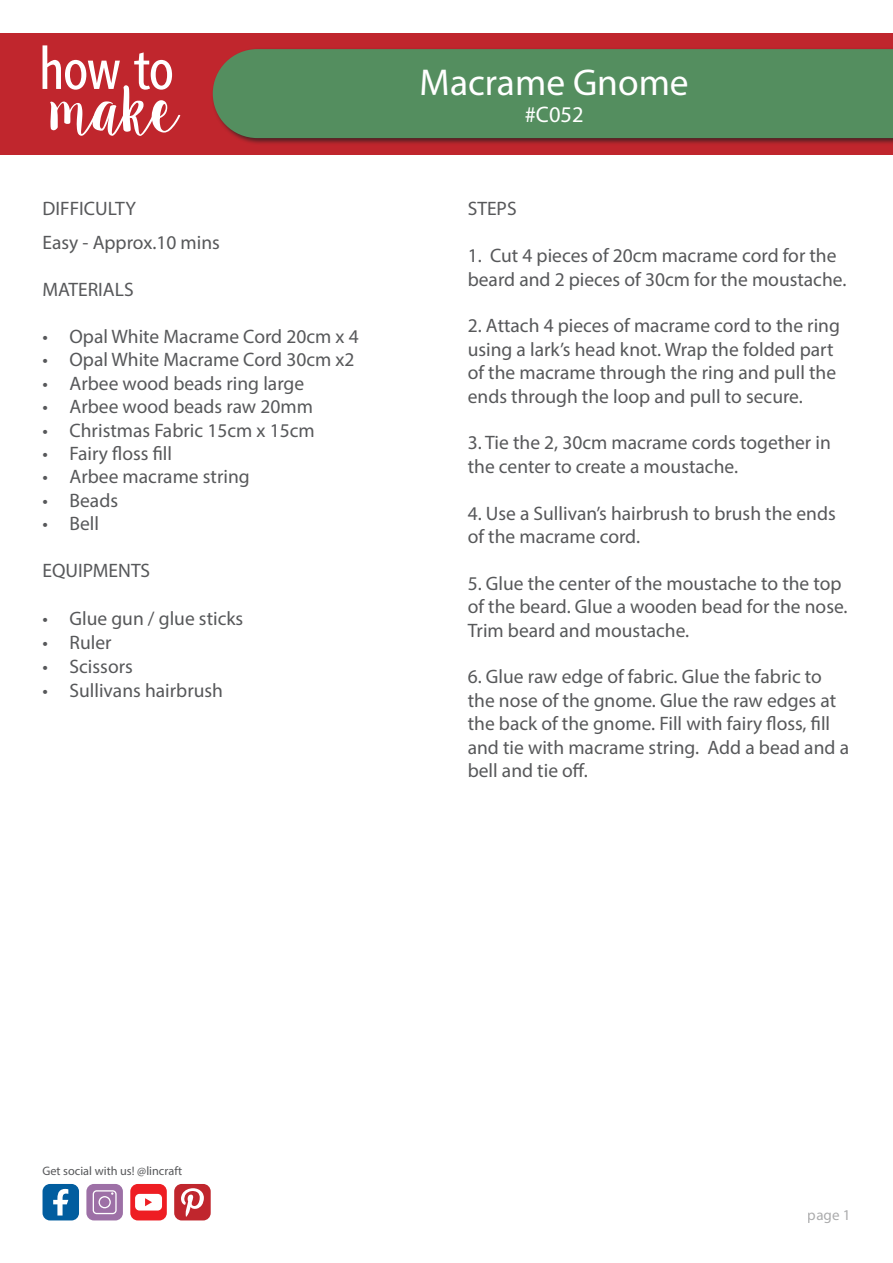
<style>
.page{position:relative;width:893px;height:1263px;background:#fff}
.page>*{position:absolute;margin:0;border:0;box-sizing:border-box;transform-origin:0 0}
.t1{font:37.5px "Myriad Pro";color:#fff}
.t2{font:22.5px "Myriad Pro";color:#fff}
.t3{font:19.5px/23.4px "Myriad Pro";color:#57585a}
.t4{font:15px "Myriad Pro";color:#57585a}
.t5{font:12.3px "Myriad Pro";color:#57585a}
</style>
<div class="page">
<div style="left:0;top:33px;width:893px;height:121px;background:#c0262d"></div>
<div style="left:211px;top:47px;width:682px;height:99px;background:#231f20;opacity:.75"></div>
<div style="left:213px;top:49px;width:680px;height:89px;background:#548e5f"></div>
<svg style="left:43px;top:45px;width:137px;height:91px"></svg>
<div style="left:43px;top:1184px;width:36px;height:36px;background:#015d9f;border-radius:8px"></div>
<svg style="left:53px;top:1189px;width:15px;height:26px"></svg>
<div style="left:86px;top:1184px;width:37px;height:36px;background:#9d70a6;border-radius:8px"></div>
<svg style="left:93px;top:1190px;width:24px;height:24px"></svg>
<div style="left:130px;top:1184px;width:37px;height:36px;background:#ee1d23;border-radius:8px"></div>
<div style="left:135px;top:1194px;width:27px;height:16px;background:#fff;border-radius:4px"></div>
<svg style="left:145px;top:1198px;width:7px;height:8px"></svg>
<div style="left:174px;top:1184px;width:37px;height:36px;background:#c0262d;border-radius:8px"></div>
<svg style="left:181px;top:1188px;width:23px;height:29px"></svg>
<p class="t3" style="left:43px;top:196px;width:95px">DIFFICULTY</p>
<p class="t3" style="left:43px;top:231px;width:179px">Easy - Approx.10 mins</p>
<p class="t3" style="left:43px;top:278px;width:93px">MATERIALS</p>
<p class="t3" style="left:43px;top:324px;width:318px">• Opal White Macrame Cord 20cm x 4</p>
<p class="t3" style="left:43px;top:348px;width:314px">• Opal White Macrame Cord 30cm x2</p>
<p class="t3" style="left:43px;top:371px;width:263px">• Arbee wood beads ring large</p>
<p class="t3" style="left:43px;top:395px;width:272px">• Arbee wood beads raw 20mm</p>
<p class="t3" style="left:43px;top:418px;width:274px">• Christmas Fabric 15cm x 15cm</p>
<p class="t3" style="left:43px;top:441px;width:131px">• Fairy floss fill</p>
<p class="t3" style="left:43px;top:465px;width:209px">• Arbee macrame string</p>
<p class="t3" style="left:43px;top:488px;width:77px">• Beads</p>
<p class="t3" style="left:43px;top:512px;width:58px">• Bell</p>
<p class="t3" style="left:43px;top:558px;width:109px">EQUIPMENTS</p>
<p class="t3" style="left:43px;top:606px;width:202px">• Glue gun / glue sticks</p>
<p class="t3" style="left:43px;top:630px;width:70px">• Ruler</p>
<p class="t3" style="left:43px;top:654px;width:92px">• Scissors</p>
<p class="t3" style="left:43px;top:678px;width:182px">• Sullivans hairbrush</p>
<p class="t1" style="left:420px;top:59px;width:271px">Macrame Gnome</p>
<p class="t2" style="left:525px;top:101px;width:60px">#C052</p>
<p class="t3" style="left:468px;top:197px;width:50px">STEPS</p>
<p class="t3" style="left:468px;top:244px;width:380px">1. Cut 4 pieces of 20cm macrame cord for the beard and 2 pieces of 30cm for the moustache.</p>
<p class="t3" style="left:468px;top:314px;width:374px">2. Attach 4 pieces of macrame cord to the ring using a lark’s head knot. Wrap the folded part of the macrame through the ring and pull the ends through the loop and pull to secure.</p>
<p class="t3" style="left:468px;top:431px;width:365px">3. Tie the 2, 30cm macrame cords together in the center to create a moustache.</p>
<p class="t3" style="left:468px;top:501px;width:370px">4. Use a Sullivan’s hairbrush to brush the ends of the macrame cord.</p>
<p class="t3" style="left:468px;top:571px;width:381px">5. Glue the center of the moustache to the top of the beard. Glue a wooden bead for the nose.<br>Trim beard and moustache.</p>
<p class="t3" style="left:468px;top:665px;width:383px">6. Glue raw edge of fabric. Glue the fabric to the nose of the gnome. Glue the raw edges at the back of the gnome. Fill with fairy floss, fill and tie with macrame string. Add a bead and a bell and tie off.</p>
<p class="t5" style="left:43px;top:1163px;width:141px">Get social with us! @lincraft</p>
<p class="t4" style="left:808px;top:1206px;width:44px">page 1</p>
</div>
